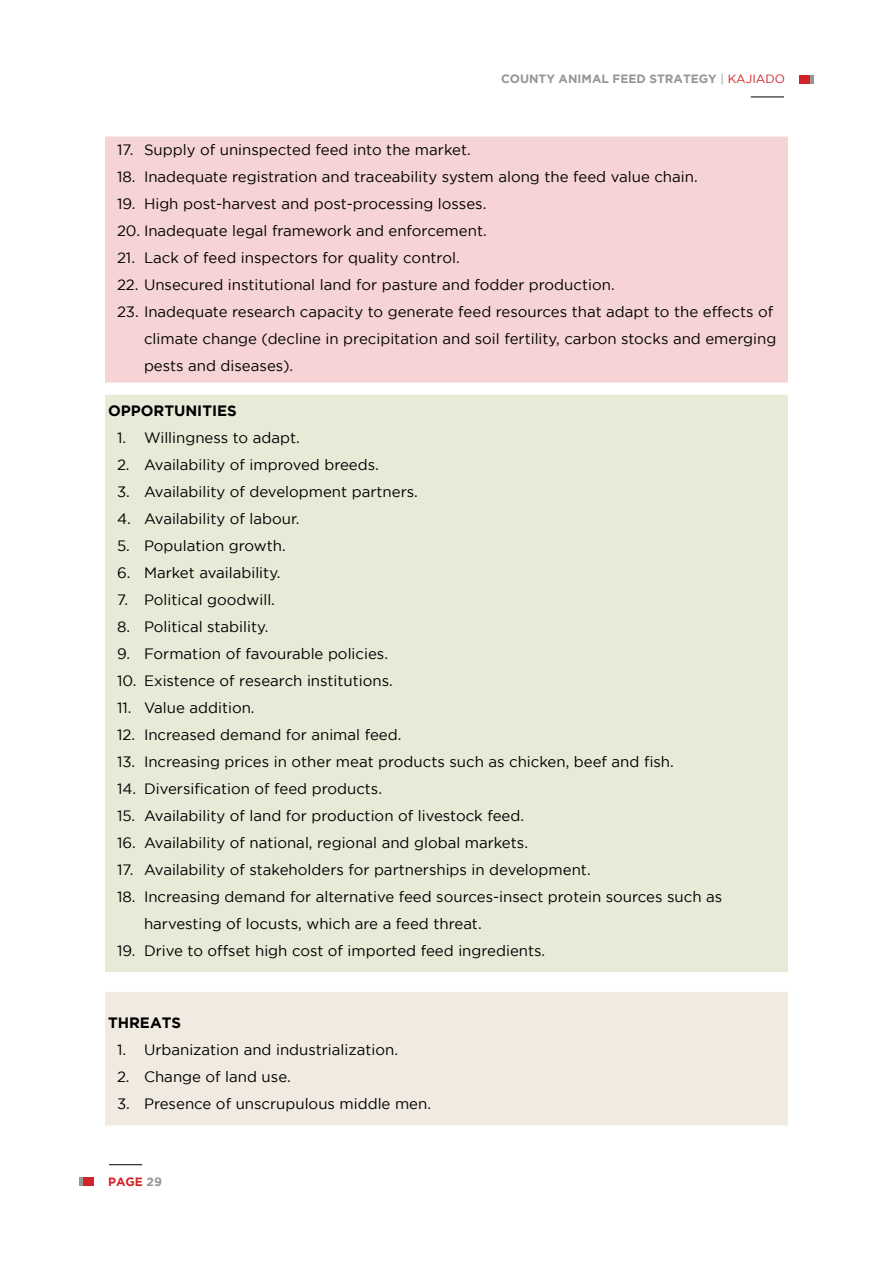
<style>
.page{position:relative;width:893px;height:1263px;background:#fff}
.page>*{position:absolute;margin:0;border:0;box-sizing:border-box;transform-origin:0 0}
.t1{font:15px/27px "Gotham";color:#000}
.t2{font:700 15px "Gotham";color:#000}
.t3{font:700 12px "Gotham";color:#969696}
.t4{font:700 12px "Gotham";color:#d2232a}
.s1{font-weight:400}
.s2{font-weight:400;color:#d2232a}
.s3{color:#969696}
</style>
<div class="page">
<hr style="left:109px;top:1164px;width:33px;height:1px;background:#000">
<hr style="left:751px;top:97px;width:33px;height:1px;background:#000">
<div style="left:799px;top:75px;width:12px;height:9px;background:#d2232a"></div>
<svg style="left:811px;top:75px;width:3px;height:9px"></svg>
<div style="left:83px;top:1177px;width:11px;height:9px;background:#d2232a"></div>
<svg style="left:79px;top:1177px;width:4px;height:9px"></svg>
<div style="left:105px;top:992px;width:683px;height:133px;background:#f0eae1"></div>
<div style="left:105px;top:137px;width:683px;height:246px;background:#f6d3d5"></div>
<div style="left:105px;top:395px;width:683px;height:577px;background:#e6ebd7"></div>
<p class="t3" style="left:501px;top:72px;width:285px">COUNTY ANIMAL FEED STRATEGY <span class="s1">|</span> <span class="s2">KAJIADO</span></p>
<p class="t1" style="left:117px;top:136px;width:355px">17. Supply of uninspected feed into the market.</p>
<p class="t1" style="left:117px;top:163px;width:582px">18. Inadequate registration and traceability system along the feed value chain.</p>
<p class="t1" style="left:117px;top:190px;width:371px">19. High post-harvest and post-processing losses.</p>
<p class="t1" style="left:117px;top:217px;width:371px">20. Inadequate legal framework and enforcement.</p>
<p class="t1" style="left:117px;top:244px;width:344px">21. Lack of feed inspectors for quality control.</p>
<p class="t1" style="left:117px;top:271px;width:499px">22. Unsecured institutional land for pasture and fodder production.</p>
<p class="t1" style="left:144px;top:298px;width:634px;text-indent:-27px">23. Inadequate research capacity to generate feed resources that adapt to the effects of climate change (decline in precipitation and soil fertility, carbon stocks and emerging pests and diseases).</p>
<p class="t2" style="left:108px;top:402px;width:130px">OPPORTUNITI ES</p>
<p class="t1" style="left:117px;top:424px;width:184px">1. Willingness to adapt.</p>
<p class="t1" style="left:117px;top:451px;width:263px">2. Availability of improved breeds.</p>
<p class="t1" style="left:117px;top:478px;width:302px">3. Availability of development partners.</p>
<p class="t1" style="left:117px;top:505px;width:184px">4. Availability of labour.</p>
<p class="t1" style="left:117px;top:532px;width:170px">5. Population growth.</p>
<p class="t1" style="left:117px;top:559px;width:165px">6. Market availability.</p>
<p class="t1" style="left:117px;top:586px;width:159px">7. Political goodwill.</p>
<p class="t1" style="left:117px;top:613px;width:153px">8. Political stability.</p>
<p class="t1" style="left:117px;top:640px;width:273px">9. Formation of favourable policies.</p>
<p class="t1" style="left:117px;top:667px;width:277px">10. Existence of research institutions.</p>
<p class="t1" style="left:117px;top:694px;width:139px">11. Value addition.</p>
<p class="t1" style="left:117px;top:721px;width:286px">12. Increased demand for animal feed.</p>
<p class="t1" style="left:117px;top:748px;width:558px">13. Increasing prices in other meat products such as chicken, beef and fish.</p>
<p class="t1" style="left:117px;top:775px;width:267px">14. Diversification of feed products.</p>
<p class="t1" style="left:117px;top:802px;width:409px">15. Availability of land for production of livestock feed.</p>
<p class="t1" style="left:117px;top:829px;width:413px">16. Availability of national, regional and global markets.</p>
<p class="t1" style="left:117px;top:856px;width:475px">17. Availability of stakeholders for partnerships in development.</p>
<p class="t1" style="left:144px;top:883px;width:580px;text-indent:-27px">18. Increasing demand for alternative feed sources-insect protein sources such as harvesting of locusts, which are a feed threat.</p>
<p class="t1" style="left:117px;top:937px;width:430px">19. Drive to offset high cost of imported feed ingredients.</p>
<p class="t2" style="left:108px;top:1014px;width:75px">THREATS</p>
<p class="t1" style="left:117px;top:1036px;width:282px">1. Urbanization and industrialization.</p>
<p class="t1" style="left:117px;top:1063px;width:175px">2. Change of land use.</p>
<p class="t1" style="left:117px;top:1090px;width:316px">3. Presence of unscrupulous middle men.</p>
<p class="t4" style="left:108px;top:1175px;width:55px">PAGE <span class="s3">29</span></p>
</div>
